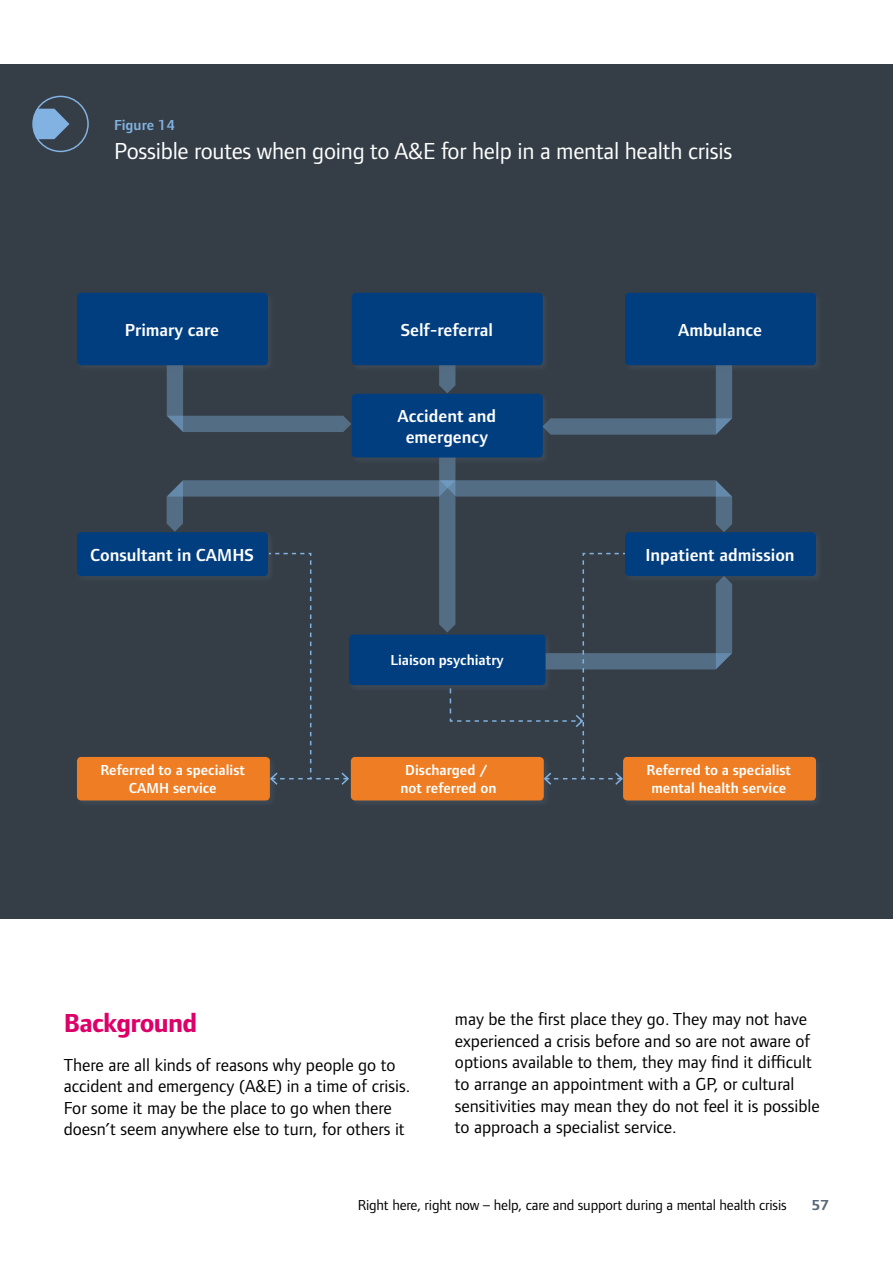
<style>
.page{position:relative;width:893px;height:1263px;background:#fff}
.page>*{position:absolute;margin:0;border:0;box-sizing:border-box;transform-origin:0 0}
.Sub_header{font:700 27px "Foundry Form Sans";letter-spacing:-.025em;color:#dd0068}
.t1{font:24px "Foundry Form Sans";letter-spacing:-.01em;color:#fff}
.Body{font:18px/21.6px "Foundry Form Sans";color:#000}
.Body-2{font:600 18px/21.6px "Foundry Form Sans";color:#fff;text-align:center}
.Body-3{font:600 15px/18px "Foundry Form Sans";color:#fff;text-align:center}
.t2{font:15px "Foundry Form Sans";letter-spacing:-.01em;color:#000}
.Annotation{font:600 15px "Foundry Form Sans";color:#81b2e1}
.t3{font:700 15px "Foundry Form Sans";color:#596876}
</style>
<div class="page">
<div style="left:0;top:64px;width:892px;height:854px;background:#353e47"></div>
<div style="left:32px;top:96px;width:57px;height:56px;border:2px solid #81b2e1;border-radius:50%"></div>
<svg style="left:33px;top:109px;width:37px;height:30px"></svg>
<svg style="left:439px;top:373px;width:16px;height:19px"></svg>
<div style="left:350px;top:392px;width:200px;height:73px;background:#596876;opacity:.27"></div>
<div style="left:352px;top:394px;width:191px;height:63px;background:#003e80;border-radius:4px"></div>
<div style="left:350px;top:291px;width:200px;height:82px;background:#596876;opacity:.27"></div>
<div style="left:352px;top:293px;width:191px;height:72px;background:#003e80;border-radius:4px"></div>
<div style="left:623px;top:530px;width:201px;height:53px;background:#37434d"></div>
<div style="left:625px;top:532px;width:191px;height:44px;background:#003e80;border-radius:4px"></div>
<div style="left:75px;top:755px;width:202px;height:53px;background:#596876;opacity:.27"></div>
<div style="left:77px;top:757px;width:193px;height:43px;background:#ee7d23;border-radius:4px"></div>
<div style="left:349px;top:755px;width:202px;height:53px;background:#596876;opacity:.27"></div>
<div style="left:351px;top:757px;width:193px;height:43px;background:#ee7d23;border-radius:4px"></div>
<div style="left:621px;top:755px;width:202px;height:53px;background:#596876;opacity:.27"></div>
<div style="left:623px;top:757px;width:193px;height:43px;background:#ee7d23;border-radius:4px"></div>
<svg style="left:542px;top:328px;width:190px;height:107px"></svg>
<svg style="left:167px;top:339px;width:184px;height:93px"></svg>
<div style="left:623px;top:291px;width:201px;height:82px;background:#596876;opacity:.27"></div>
<div style="left:625px;top:293px;width:191px;height:72px;background:#003e80;border-radius:4px"></div>
<div style="left:75px;top:291px;width:201px;height:82px;background:#596876;opacity:.27"></div>
<div style="left:77px;top:293px;width:191px;height:72px;background:#003e80;border-radius:4px"></div>
<div style="left:75px;top:530px;width:201px;height:53px;background:#37424c"></div>
<div style="left:77px;top:532px;width:191px;height:44px;background:#003e80;border-radius:4px"></div>
<svg style="left:167px;top:453px;width:565px;height:333px"></svg>
<p class="Annotation" style="left:114px;top:117px;width:63px">Figure 14</p>
<p class="t1" style="left:114px;top:137px;width:620px">Possible routes when going to A&amp;E for help in a mental health crisis</p>
<p class="Body-2" style="left:401px;top:319px;width:94px">Self-referral</p>
<p class="Body-2" style="left:125px;top:319px;width:96px">Primary care</p>
<p class="Body-2" style="left:678px;top:319px;width:85px">Ambulance</p>
<p class="Body-2" style="left:90px;top:544px;width:165px">Consultant in CAMHS</p>
<p class="Body-2" style="left:397px;top:405px;width:100px">Accident and emergency</p>
<p class="Body-3" style="left:390px;top:652px;width:115px">Liaison psychiatry</p>
<p class="Body-2" style="left:645px;top:544px;width:151px">Inpatient admission</p>
<p class="Body-3" style="left:100px;top:761px;width:146px">Referred to a specialist<br>CAMH service</p>
<p class="Body-3" style="left:400px;top:761px;width:97px">Discharged / not referred on</p>
<p class="Body-3" style="left:646px;top:761px;width:146px">Referred to a specialist mental health service</p>
<p class="Sub_header" style="left:64px;top:1007px;width:135px">Background</p>
<p class="Body" style="left:64px;top:1054px;width:348px">There are all kinds of reasons why people go to accident and emergency (A&amp;E) in a time of crisis.<br>For some it may be the place to go when there doesn’t seem anywhere else to turn, for others it</p>
<p class="Body" style="left:455px;top:1008px;width:366px">may be the first place they go. They may not have experienced a crisis before and so are not aware of options available to them, they may find it difficult to arrange an appointment with a GP, or cultural sensitivities may mean they do not feel it is possible to approach a specialist service.</p>
<p class="t2" style="left:358px;top:1196px;width:430px">Right here, right now – help, care and support during a mental health crisis</p>
<p class="t3" style="left:812px;top:1196px;width:19px">57</p>
</div>
